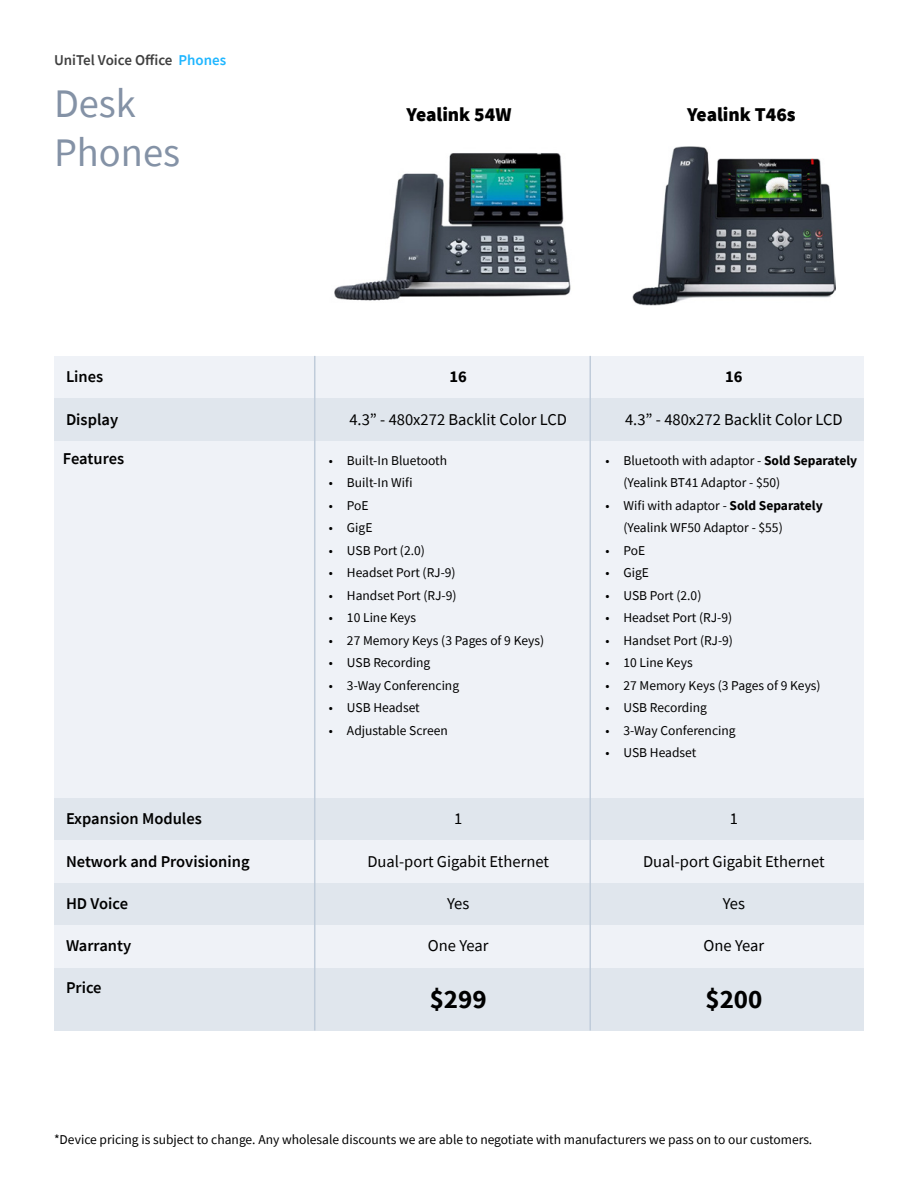
<style>
.page{position:relative;width:918px;height:1188px;background:#fff}
.page>*{position:absolute;margin:0;border:0;box-sizing:border-box;transform-origin:0 0}
.t1{font:40.5px "Source Sans Pro";color:#8492a6}
.t2{font:700 27px "Source Sans Pro";color:#000}
.t3{font:900 19.5px "Source Sans Pro";color:#000}
.t4{font:16.5px "Source Sans Pro";color:#000}
.t5{font:600 16.5px "Source Sans Pro";color:#000}
.t6{font:700 16.5px "Source Sans Pro";color:#000}
.t7{font:600 15px "Source Sans Pro";color:#404040}
.t8{font:13.5px/22.5px "Source Sans Pro";color:#000}
.s1{color:#1fb6ff}
.s2{font-weight:700}
</style>
<div class="page">
<img style="left:334px;top:153px;width:237px;height:148px">
<div style="left:54px;top:356px;width:810px;height:42px;background:#eff2f7"></div>
<div style="left:54px;top:398px;width:810px;height:43px;background:#e0e6ed"></div>
<div style="left:54px;top:798px;width:810px;height:42px;background:#e0e6ed"></div>
<div style="left:54px;top:883px;width:810px;height:42px;background:#e0e6ed"></div>
<div style="left:54px;top:967px;width:810px;height:63px;background:#e0e6ed"></div>
<div style="left:54px;top:840px;width:810px;height:43px;background:#eff2f7"></div>
<div style="left:54px;top:925px;width:810px;height:43px;background:#eff2f7"></div>
<div style="left:54px;top:441px;width:810px;height:357px;background:#eff2f7"></div>
<img style="left:632px;top:147px;width:204px;height:159px">
<hr style="left:590px;top:356px;width:1px;height:675px;background:#c0ccda">
<hr style="left:314px;top:356px;width:1px;height:675px;background:#c0ccda">
<p class="t7" style="left:54px;top:50px;width:174px">UniTel Voice Office <span class="s1">Phones</span></p>
<h1 class="t1" style="left:54px;top:78px;width:84px">Desk</h1>
<h1 class="t1" style="left:54px;top:127px;width:128px">Phones</h1>
<h3 class="t3" style="left:407px;top:101px;width:106px">Yealink 54W</h3>
<h3 class="t3" style="left:687px;top:101px;width:110px">Yealink T46s</h3>
<p class="t5" style="left:66px;top:366px;width:39px">Lines</p>
<p class="t5" style="left:66px;top:408px;width:54px">Display</p>
<p class="t6" style="left:450px;top:366px;width:19px">16</p>
<p class="t4" style="left:349px;top:409px;width:219px">4.3” - 480x272 Backlit Color LCD</p>
<p class="t6" style="left:725px;top:366px;width:19px">16</p>
<p class="t4" style="left:625px;top:409px;width:219px">4.3” - 480x272 Backlit Color LCD</p>
<p class="t5" style="left:63px;top:448px;width:63px">Features</p>
<p class="t8" style="left:329px;top:449px;width:120px">• Built-In Bluetooth</p>
<p class="t8" style="left:329px;top:472px;width:85px">• Built-In Wifi</p>
<p class="t8" style="left:329px;top:494px;width:41px">• PoE</p>
<p class="t8" style="left:329px;top:517px;width:45px">• GigE</p>
<p class="t8" style="left:329px;top:539px;width:97px">• USB Port (2.0)</p>
<p class="t8" style="left:329px;top:562px;width:128px">• Headset Port (RJ-9)</p>
<p class="t8" style="left:329px;top:584px;width:129px">• Handset Port (RJ-9)</p>
<p class="t8" style="left:329px;top:607px;width:89px">• 10 Line Keys</p>
<p class="t8" style="left:329px;top:629px;width:217px">• 27 Memory Keys (3 Pages of 9 Keys)</p>
<p class="t8" style="left:329px;top:652px;width:103px">• USB Recording</p>
<p class="t8" style="left:329px;top:674px;width:132px">• 3-Way Conferencing</p>
<p class="t8" style="left:329px;top:697px;width:92px">• USB Headset</p>
<p class="t8" style="left:329px;top:719px;width:120px">• Adjustable Screen</p>
<p class="t8" style="left:623px;top:449px;width:235px;text-indent:-18px">• Bluetooth with adaptor - <span class="s2">Sold Separately </span>(Yealink BT41 Adaptor - $50)</p>
<p class="t8" style="left:623px;top:494px;width:201px;text-indent:-18px">• Wifi with adaptor - <span class="s2">Sold Separately </span>(Yealink WF50 Adaptor - $55)</p>
<p class="t8" style="left:605px;top:539px;width:41px">• PoE</p>
<p class="t8" style="left:605px;top:562px;width:45px">• GigE</p>
<p class="t8" style="left:605px;top:584px;width:97px">• USB Port (2.0)</p>
<p class="t8" style="left:605px;top:607px;width:128px">• Headset Port (RJ-9)</p>
<p class="t8" style="left:605px;top:629px;width:129px">• Handset Port (RJ-9)</p>
<p class="t8" style="left:605px;top:652px;width:89px">• 10 Line Keys</p>
<p class="t8" style="left:605px;top:674px;width:217px">• 27 Memory Keys (3 Pages of 9 Keys)</p>
<p class="t8" style="left:605px;top:697px;width:103px">• USB Recording</p>
<p class="t8" style="left:605px;top:719px;width:132px">• 3-Way Conferencing</p>
<p class="t8" style="left:605px;top:742px;width:92px">• USB Headset</p>
<p class="t5" style="left:66px;top:808px;width:137px">Expansion Modules</p>
<p class="t4" style="left:454px;top:808px;width:10px">1</p>
<p class="t4" style="left:730px;top:808px;width:10px">1</p>
<p class="t5" style="left:66px;top:850px;width:185px">Network and Provisioning</p>
<p class="t4" style="left:367px;top:851px;width:183px">Dual-port Gigabit Ethernet</p>
<p class="t4" style="left:643px;top:851px;width:183px">Dual-port Gigabit Ethernet</p>
<p class="t5" style="left:66px;top:893px;width:64px">HD Voice</p>
<p class="t4" style="left:447px;top:893px;width:24px">Yes</p>
<p class="t4" style="left:723px;top:893px;width:24px">Yes</p>
<p class="t5" style="left:66px;top:935px;width:67px">Warranty</p>
<p class="t5" style="left:66px;top:977px;width:37px">Price</p>
<p class="t4" style="left:428px;top:935px;width:62px">One Year</p>
<h2 class="t2" style="left:430px;top:981px;width:59px">$299</h2>
<p class="t4" style="left:704px;top:935px;width:62px">One Year</p>
<h2 class="t2" style="left:705px;top:981px;width:59px">$200</h2>
<p class="t8" style="left:54px;top:1128px;width:760px">*Device pricing is subject to change. Any wholesale discounts we are able to negotiate with manufacturers we pass on to our customers.</p>
</div>
